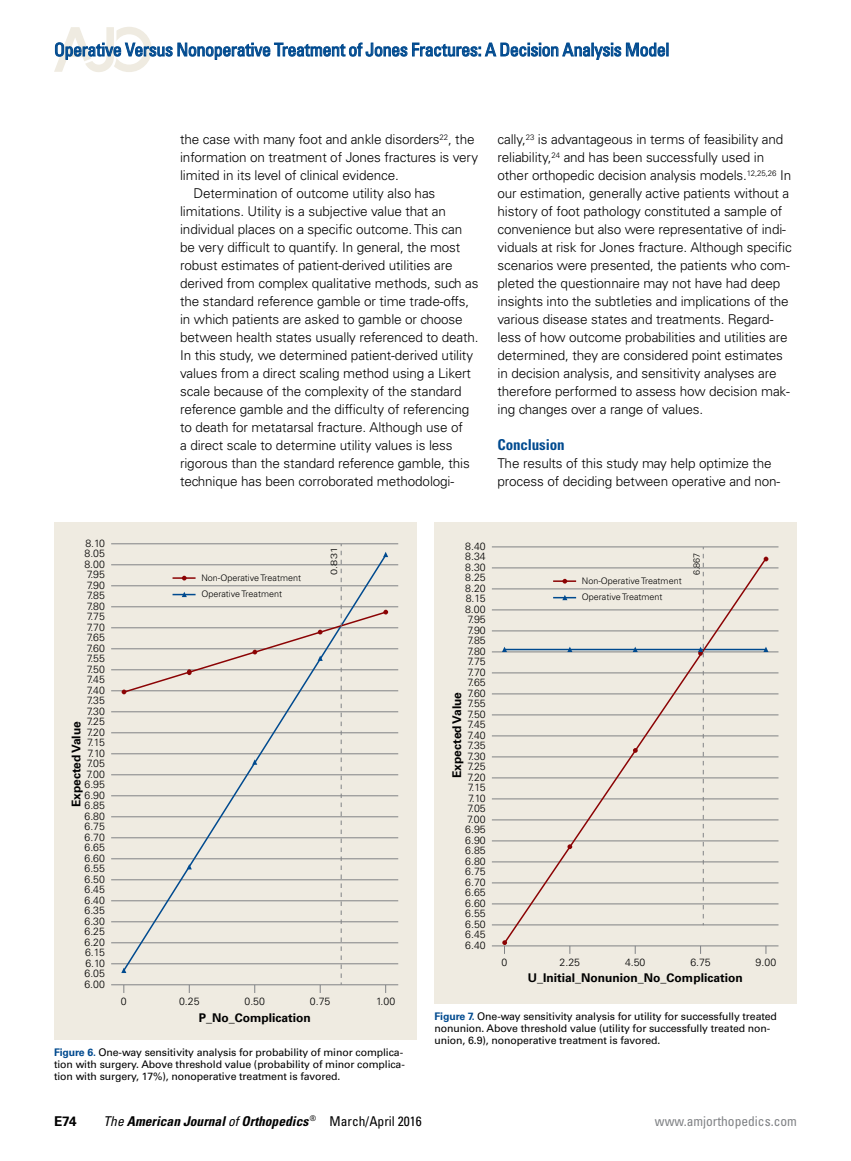
<style>
.page{position:relative;width:851px;height:1161px;background:#fff}
.page>*{position:absolute;margin:0;border:0;box-sizing:border-box;transform-origin:0 0}
.t1{font:condensed 18px "Univers LT Std";letter-spacing:-.02em;color:#004a8f}
.t2{font:700 condensed 15px "Univers LT Std";letter-spacing:-.01em;color:#004a8f}
.t3{font:300 13.5px/18px "Univers LT Std";letter-spacing:-.01em;color:#000}
.t4{font:italic 700 condensed 13.5px "Univers LT Std";color:#000}
.t5{font:condensed 13.5px "Univers LT Std";color:#808285}
.t6{font:700 13.5px "Univers LT Std";color:#000}
.t7{font:700 12px "Univers LT Std";color:#000}
.t8{font:300 10.5px/10.5px "Univers LT Std";color:#000;text-align:center}
.t9{font:10.5px/12px "Univers LT Std";letter-spacing:-.01em;color:#000}
.t10{font:300 9px/16.5px "Univers LT Std";color:#000}
.t11{font:300 9px "Univers LT Std";color:#000;scale:1.22 1}
.s1{font-weight:700;color:#004a8f}
.s2{font-weight:400}
.s3{font-weight:400;font-style:normal}
</style>
<div class="page">
<svg style="left:54px;top:27px;width:614px;height:45px"></svg>
<div style="left:54px;top:522px;width:362px;height:518px;background:#efebe1"></div>
<hr style="left:111px;top:543px;width:287px;height:1px;background:#808285">
<hr style="left:111px;top:564px;width:287px;height:1px;background:#808285">
<hr style="left:111px;top:585px;width:287px;height:1px;background:#808285">
<hr style="left:111px;top:606px;width:287px;height:1px;background:#808285">
<hr style="left:111px;top:627px;width:287px;height:1px;background:#808285">
<hr style="left:111px;top:648px;width:287px;height:1px;background:#808285">
<hr style="left:111px;top:669px;width:287px;height:1px;background:#808285">
<hr style="left:111px;top:690px;width:287px;height:1px;background:#808285">
<hr style="left:111px;top:711px;width:287px;height:1px;background:#808285">
<hr style="left:111px;top:732px;width:287px;height:1px;background:#808285">
<hr style="left:111px;top:753px;width:287px;height:1px;background:#808285">
<hr style="left:111px;top:774px;width:287px;height:1px;background:#808285">
<hr style="left:111px;top:795px;width:287px;height:1px;background:#808285">
<hr style="left:111px;top:816px;width:287px;height:1px;background:#808285">
<hr style="left:111px;top:837px;width:287px;height:1px;background:#808285">
<hr style="left:111px;top:858px;width:287px;height:1px;background:#808285">
<hr style="left:111px;top:879px;width:287px;height:1px;background:#808285">
<hr style="left:111px;top:900px;width:287px;height:1px;background:#808285">
<hr style="left:111px;top:921px;width:287px;height:1px;background:#808285">
<hr style="left:111px;top:942px;width:287px;height:1px;background:#808285">
<hr style="left:111px;top:963px;width:287px;height:1px;background:#808285">
<hr style="left:111px;top:984px;width:287px;height:1px;background:#808285">
<svg style="left:121px;top:544px;width:267px;height:449px"></svg>
<hr style="left:172px;top:577px;width:23px;height:2px;background:#8b0304">
<div style="left:434px;top:522px;width:362px;height:482px;background:#efebe1"></div>
<hr style="left:492px;top:547px;width:286px;height:1px;background:#808285">
<hr style="left:492px;top:568px;width:286px;height:1px;background:#808285">
<hr style="left:492px;top:589px;width:286px;height:1px;background:#808285">
<hr style="left:492px;top:610px;width:286px;height:1px;background:#808285">
<hr style="left:492px;top:631px;width:286px;height:1px;background:#808285">
<hr style="left:492px;top:652px;width:286px;height:1px;background:#808285">
<hr style="left:492px;top:673px;width:286px;height:1px;background:#808285">
<hr style="left:492px;top:694px;width:286px;height:1px;background:#808285">
<hr style="left:492px;top:715px;width:286px;height:1px;background:#808285">
<hr style="left:492px;top:736px;width:286px;height:1px;background:#808285">
<hr style="left:492px;top:757px;width:286px;height:1px;background:#808285">
<hr style="left:492px;top:778px;width:286px;height:1px;background:#808285">
<hr style="left:492px;top:799px;width:286px;height:1px;background:#808285">
<hr style="left:492px;top:820px;width:286px;height:1px;background:#808285">
<hr style="left:492px;top:841px;width:286px;height:1px;background:#808285">
<hr style="left:492px;top:862px;width:286px;height:1px;background:#808285">
<hr style="left:492px;top:883px;width:286px;height:1px;background:#808285">
<hr style="left:492px;top:904px;width:286px;height:1px;background:#808285">
<hr style="left:492px;top:925px;width:286px;height:1px;background:#808285">
<hr style="left:492px;top:946px;width:286px;height:1px;background:#808285">
<svg style="left:502px;top:557px;width:265px;height:389px"></svg>
<svg style="left:502px;top:940px;width:5px;height:14px"></svg>
<svg style="left:567px;top:844px;width:5px;height:5px"></svg>
<svg style="left:633px;top:748px;width:4px;height:5px"></svg>
<svg style="left:562px;top:579px;width:5px;height:5px"></svg>
<svg style="left:763px;top:557px;width:5px;height:4px"></svg>
<svg style="left:502px;top:647px;width:5px;height:5px"></svg>
<svg style="left:567px;top:647px;width:5px;height:5px"></svg>
<svg style="left:632px;top:647px;width:5px;height:5px"></svg>
<svg style="left:763px;top:647px;width:5px;height:5px"></svg>
<svg style="left:698px;top:547px;width:5px;height:378px"></svg>
<svg style="left:553px;top:595px;width:23px;height:5px"></svg>
<hr style="left:553px;top:580px;width:23px;height:2px;background:#8b0304">
<h1 class="t1" style="left:54px;top:38px;width:617px">Operative Versus Nonoperative Treatment of Jones Fractures: A Decision Analysis Model</h1>
<p class="t3" style="left:180px;top:130px;width:296px">the case with many foot and ankle disorders<sup>22</sup>, the</p>
<p class="t3" style="left:180px;top:148px;width:299px">information on treatment of Jones fractures is very</p>
<p class="t3" style="left:180px;top:166px;width:220px">limited in its level of clinical evidence.</p>
<p class="t3" style="left:193px;top:184px;width:243px">Determination of outcome utility also has</p>
<p class="t3" style="left:180px;top:202px;width:267px">limitations. Utility is a subjective value that an</p>
<p class="t3" style="left:180px;top:220px;width:284px">individual places on a specific outcome. This can</p>
<p class="t3" style="left:180px;top:238px;width:282px">be very difficult to quantify. In general, the most</p>
<p class="t3" style="left:180px;top:256px;width:274px">robust estimates of patient-derived utilities are</p>
<p class="t3" style="left:180px;top:274px;width:300px">derived from complex qualitative methods, such as</p>
<p class="t3" style="left:180px;top:292px;width:290px">the standard reference gamble or time trade-offs,</p>
<p class="t3" style="left:180px;top:310px;width:284px">in which patients are asked to gamble or choose</p>
<p class="t3" style="left:180px;top:328px;width:300px">between health states usually referenced to death.</p>
<p class="t3" style="left:180px;top:346px;width:295px">In this study, we determined patient-derived utility</p>
<p class="t3" style="left:180px;top:364px;width:292px">values from a direct scaling method using a Likert</p>
<p class="t3" style="left:180px;top:382px;width:283px">scale because of the complexity of the standard</p>
<p class="t3" style="left:180px;top:400px;width:291px">reference gamble and the difficulty of referencing</p>
<p class="t3" style="left:180px;top:418px;width:284px">to death for metatarsal fracture. Although use of</p>
<p class="t3" style="left:180px;top:436px;width:274px">a direct scale to determine utility values is less</p>
<p class="t3" style="left:180px;top:454px;width:291px">rigorous than the standard reference gamble, this</p>
<p class="t3" style="left:180px;top:472px;width:276px">technique has been corroborated methodologi-</p>
<p class="t3" style="left:497px;top:130px;width:296px">cally,<sup>23</sup> is advantageous in terms of feasibility and reliability,<sup>24</sup> and has been successfully used in other orthopedic decision analysis models.<sup>12,25,26</sup> In our estimation, generally active patients without a history of foot pathology constituted a sample of convenience but also were representative of indi&shy;viduals at risk for Jones fracture. Although specific scenarios were presented, the patients who com&shy;pleted the questionnaire may not have had deep insights into the subtleties and implications of the various disease states and treatments. Regard&shy;less of how outcome probabilities and utilities are determined, they are considered point estimates in decision analysis, and sensitivity analyses are therefore performed to assess how decision mak&shy;ing changes over a range of values.</p>
<p class="t2" style="left:497px;top:435px;width:68px">Conclusion</p>
<p class="t3" style="left:497px;top:454px;width:284px">The results of this study may help optimize the process of deciding between operative and non-</p>
<p class="t8" style="left:84px;top:538px;width:22px">8.10<br>8.05<br>8.00<br>7.95<br>7.90<br>7.85<br>7.80<br>7.75<br>7.70<br>7.65<br>7.60<br>7.55<br>7.50<br>7.45<br>7.40<br>7.35<br>7.30<br>7.25<br>7.20<br>7.15<br>7.10<br>7.05<br>7.00<br>6.95<br>6.90<br>6.85<br>6.80<br>6.75<br>6.70<br>6.65<br>6.60<br>6.55<br>6.50<br>6.45<br>6.40<br>6.35<br>6.30<br>6.25<br>6.20<br>6.15<br>6.10<br>6.05<br>6.00</p>
<p class="t7" style="left:69px;top:807px;width:87px;rotate:-90deg">Expected Value</p>
<p class="t10" style="left:201px;top:569px;width:101px">Non-Operative Treatment<br>Operative Treatment</p>
<p class="t11" style="left:328px;top:575px;width:24px;rotate:-90deg">0.831</p>
<p class="t8" style="left:121px;top:996px;width:7px">0</p>
<p class="t8" style="left:179px;top:996px;width:22px">0.25</p>
<p class="t8" style="left:244px;top:996px;width:22px">0.50</p>
<p class="t8" style="left:310px;top:996px;width:22px">0.75</p>
<p class="t8" style="left:376px;top:996px;width:21px">1.00</p>
<p class="t7" style="left:199px;top:1010px;width:114px">P_No_Complication</p>
<p class="t8" style="left:465px;top:541px;width:22px">8.40<br>8.34<br>8.30<br>8.25<br>8.20<br>8.15<br>8.00<br>7.95<br>7.90<br>7.85<br>7.80<br>7.75<br>7.70<br>7.65<br>7.60<br>7.55<br>7.50<br>7.45<br>7.40<br>7.35<br>7.30<br>7.25<br>7.20<br>7.15<br>7.10<br>7.05<br>7.00<br>6.95<br>6.90<br>6.85<br>6.80<br>6.75<br>6.70<br>6.65<br>6.60<br>6.55<br>6.50<br>6.45<br>6.40</p>
<p class="t7" style="left:450px;top:778px;width:87px;rotate:-90deg">Expected Value</p>
<p class="t10" style="left:582px;top:573px;width:101px">Non-Operative Treatment<br>Operative Treatment</p>
<p class="t10" style="left:688px;top:575px;width:24px;rotate:-90deg">6.867</p>
<p class="t8" style="left:501px;top:957px;width:7px">0</p>
<p class="t8" style="left:559px;top:957px;width:22px">2.25</p>
<p class="t8" style="left:625px;top:957px;width:22px">4.50</p>
<p class="t8" style="left:690px;top:957px;width:22px">6.75</p>
<p class="t8" style="left:755px;top:957px;width:22px">9.00</p>
<p class="t7" style="left:528px;top:971px;width:216px">U_Initial_Nonunion_No_Complication</p>
<p class="t9" style="left:434px;top:1010px;width:344px"><span class="s1">Figure 7.</span> One-way sensitivity analysis for utility for successfully treated nonunion. Above threshold value (utility for successfully treated non&shy;union, 6.9), nonoperative treatment is favored.</p>
<p class="t9" style="left:54px;top:1046px;width:352px"><span class="s1">Figure 6.</span> One-way sensitivity analysis for probability of minor complica&shy;tion with surgery. Above threshold value (probability of minor complica&shy;tion with surgery, 17%), nonoperative treatment is favored.</p>
<p class="t6" style="left:54px;top:1113px;width:24px">E74</p>
<p class="t4" style="left:104px;top:1113px;width:320px"><span class="s2">The</span> American Journal <span class="s2">of</span> Orthopedics <sup>®</sup> <span class="s3">March/April 2016</span></p>
<p class="t5" style="left:655px;top:1112px;width:143px">www.amjorthopedics.com</p>
</div>
